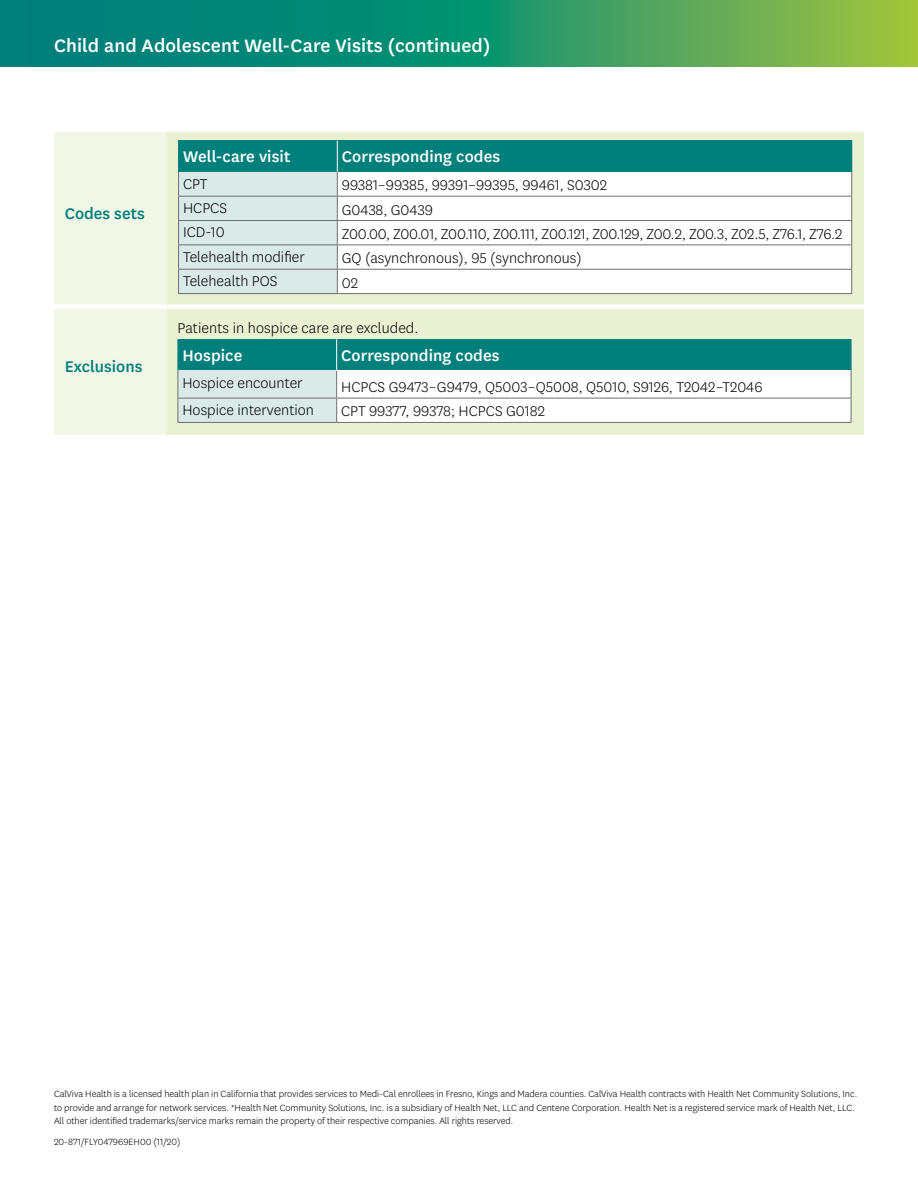
<style>
.page{position:relative;width:918px;height:1188px;background:#fff}
.page>*{position:absolute;margin:0;border:0;box-sizing:border-box;transform-origin:0 0}
.t1{font:500 21px "Centene Sans";letter-spacing:.005em;color:#fff}
.t2{font:500 18px "Centene Sans";letter-spacing:.005em;color:#fff}
.t3{font:500 18px "Centene Sans";color:#007f7b}
.t4{font:300 16.5px "Centene Sans";color:#000}
.t5{font:300 10.5px/13.5px "Centene Sans";letter-spacing:-.005em;color:#000}
</style>
<div class="page">
<div style="left:54px;top:130px;width:113px;height:177px;background:#f3f7e7"></div>
<div style="left:54px;top:307px;width:113px;height:128px;background:#f3f7e7"></div>
<div style="left:167px;top:130px;width:697px;height:177px;background:#eaf0d2"></div>
<div style="left:167px;top:307px;width:697px;height:128px;background:#eaf0d2"></div>
<div style="left:54px;top:127px;width:113px;height:5px;background:#fff"></div>
<div style="left:167px;top:127px;width:697px;height:5px;background:#fff"></div>
<div style="left:54px;top:304px;width:113px;height:5px;background:#fff"></div>
<div style="left:167px;top:304px;width:697px;height:5px;background:#fff"></div>
<div style="left:179px;top:140px;width:158px;height:32px;background:#007f7b"></div>
<div style="left:337px;top:140px;width:515px;height:32px;background:#007f7b"></div>
<div style="left:179px;top:172px;width:158px;height:24px;background:#daeae9"></div>
<div style="left:179px;top:196px;width:158px;height:25px;background:#daeae9"></div>
<div style="left:179px;top:221px;width:158px;height:24px;background:#daeae9"></div>
<div style="left:179px;top:245px;width:158px;height:24px;background:#daeae9"></div>
<div style="left:179px;top:269px;width:158px;height:25px;background:#daeae9"></div>
<div style="left:337px;top:172px;width:515px;height:24px;background:#fff"></div>
<div style="left:337px;top:196px;width:515px;height:25px;background:#fff"></div>
<div style="left:337px;top:221px;width:515px;height:24px;background:#fff"></div>
<div style="left:337px;top:245px;width:515px;height:24px;background:#fff"></div>
<div style="left:337px;top:269px;width:515px;height:25px;background:#fff"></div>
<hr style="left:178px;top:196px;width:159px;height:1px;background:#6d6e71">
<hr style="left:337px;top:196px;width:515px;height:1px;background:#6d6e71">
<hr style="left:178px;top:220px;width:159px;height:1px;background:#6d6e71">
<hr style="left:337px;top:220px;width:515px;height:1px;background:#6d6e71">
<hr style="left:178px;top:245px;width:159px;height:1px;background:#6d6e71">
<hr style="left:337px;top:245px;width:515px;height:1px;background:#6d6e71">
<hr style="left:178px;top:269px;width:159px;height:1px;background:#6d6e71">
<hr style="left:337px;top:269px;width:515px;height:1px;background:#6d6e71">
<hr style="left:178px;top:293px;width:159px;height:1px;background:#6d6e71">
<hr style="left:337px;top:293px;width:515px;height:1px;background:#6d6e71">
<hr style="left:337px;top:140px;width:1px;height:32px;background:#fff">
<svg style="left:178px;top:172px;width:1px;height:121px"></svg>
<svg style="left:337px;top:172px;width:1px;height:121px"></svg>
<svg style="left:851px;top:172px;width:1px;height:121px"></svg>
<hr style="left:178px;top:140px;width:1px;height:32px;background:#007f7b">
<div style="left:178px;top:339px;width:159px;height:32px;background:#007f7b"></div>
<div style="left:337px;top:339px;width:514px;height:32px;background:#007f7b"></div>
<div style="left:178px;top:371px;width:159px;height:27px;background:#daeae9"></div>
<div style="left:178px;top:398px;width:159px;height:24px;background:#daeae9"></div>
<div style="left:337px;top:371px;width:514px;height:27px;background:#fff"></div>
<div style="left:337px;top:398px;width:514px;height:24px;background:#fff"></div>
<hr style="left:178px;top:398px;width:159px;height:1px;background:#6d6e71">
<hr style="left:337px;top:398px;width:514px;height:1px;background:#6d6e71">
<hr style="left:178px;top:422px;width:159px;height:1px;background:#6d6e71">
<hr style="left:337px;top:422px;width:514px;height:1px;background:#6d6e71">
<hr style="left:336px;top:339px;width:1px;height:32px;background:#fff">
<svg style="left:178px;top:371px;width:1px;height:51px"></svg>
<svg style="left:336px;top:371px;width:1px;height:51px"></svg>
<svg style="left:851px;top:371px;width:1px;height:51px"></svg>
<hr style="left:851px;top:339px;width:1px;height:32px;background:#007f7b">
<svg style="left:0;top:0;width:918px;height:66px;background:#2c9768"></svg>
<h1 class="t1" style="left:54px;top:31px;width:438px">Child and Adolescent Well-Care Visits (continued)</h1>
<p class="t3" style="left:65px;top:201px;width:81px">Codes sets</p>
<p class="t3" style="left:65px;top:354px;width:79px">Exclusions</p>
<p class="t2" style="left:183px;top:144px;width:109px">Well-care visit</p>
<p class="t2" style="left:342px;top:144px;width:160px">Corresponding codes</p>
<p class="t4" style="left:183px;top:173px;width:26px">CPT</p>
<p class="t4" style="left:342px;top:175px;width:267px">99381–99385, 99391–99395, 99461, S0302</p>
<p class="t4" style="left:183px;top:198px;width:46px">HCPCS</p>
<p class="t4" style="left:342px;top:199px;width:93px">G0438, G0439</p>
<p class="t4" style="left:183px;top:222px;width:43px">ICD-10</p>
<p class="t4" style="left:342px;top:224px;width:502px">Z00.00, Z00.01, Z00.110, Z00.111, Z00.121, Z00.129, Z00.2, Z00.3, Z02.5, Z76.1, Z76.2</p>
<p class="t4" style="left:183px;top:246px;width:123px">Telehealth modifier</p>
<p class="t4" style="left:342px;top:248px;width:241px">GQ (asynchronous), 95 (synchronous)</p>
<p class="t4" style="left:183px;top:271px;width:96px">Telehealth POS</p>
<p class="t4" style="left:342px;top:272px;width:18px">02</p>
<p class="t4" style="left:178px;top:318px;width:243px">Patients in hospice care are excluded.</p>
<p class="t2" style="left:182px;top:343px;width:61px">Hospice</p>
<p class="t2" style="left:341px;top:343px;width:160px">Corresponding codes</p>
<p class="t4" style="left:182px;top:372px;width:122px">Hospice encounter</p>
<p class="t4" style="left:341px;top:377px;width:423px">HCPCS G9473–G9479, Q5003–Q5008, Q5010, S9126, T2042–T2046</p>
<p class="t4" style="left:182px;top:400px;width:133px">Hospice intervention</p>
<p class="t4" style="left:341px;top:401px;width:205px">CPT 99377, 99378; HCPCS G0182</p>
<p class="t5" style="left:54px;top:1087px;width:805px">CalViva Health is a licensed health plan in California that provides services to Medi-Cal enrollees in Fresno, Kings and Madera counties. CalViva Health contracts with Health Net Community Solutions, Inc. to provide and arrange for network services. *Health Net Community Solutions, Inc. is a subsidiary of Health Net, LLC and Centene Corporation. Health Net is a registered service mark of Health Net, LLC.<br>All other identified trademarks/service marks remain the property of their respective companies. All rights reserved.</p>
<p class="t5" style="left:54px;top:1134px;width:128px">20-871/FLY047969EH00 (11/20)</p>
</div>
